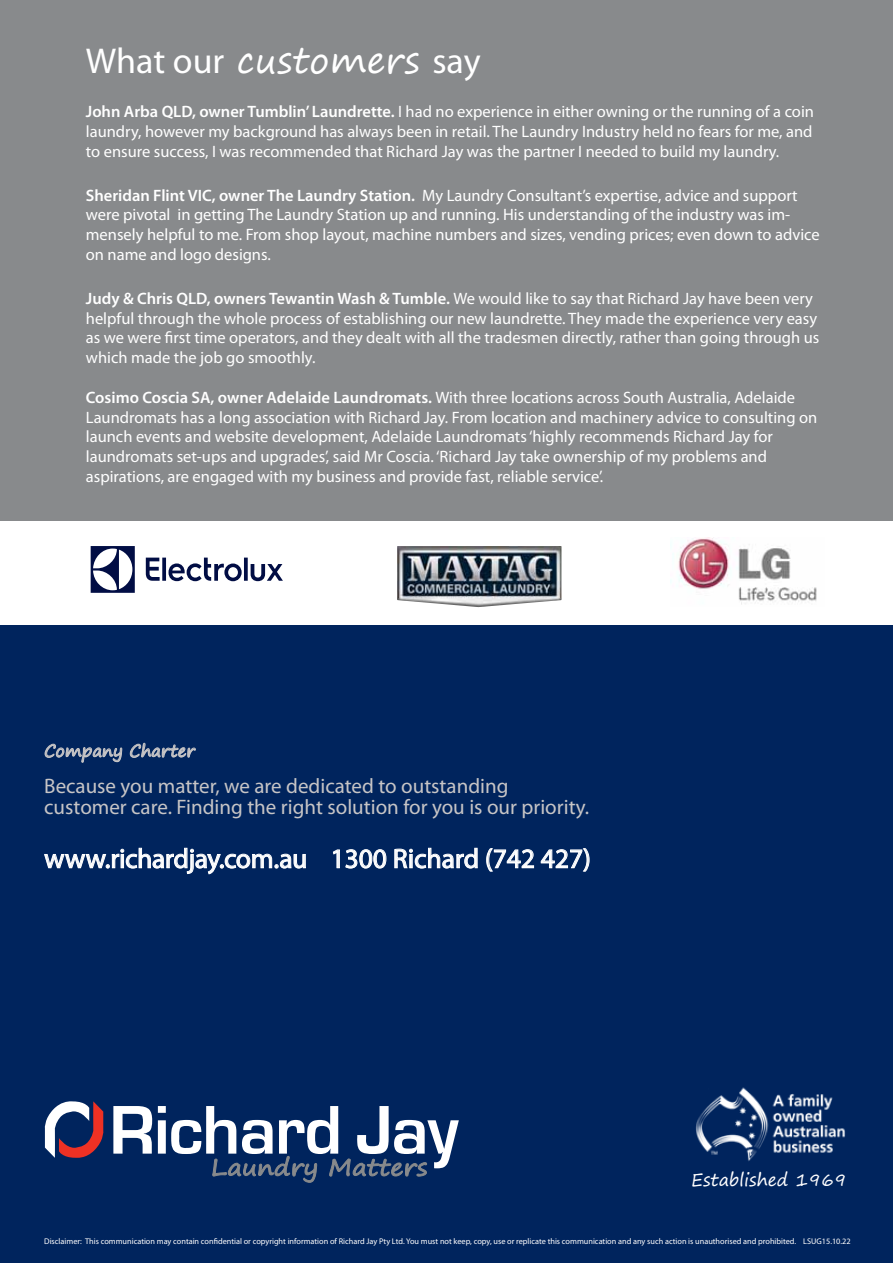
<style>
.page{position:relative;width:893px;height:1263px;background:#fff}
.page>*{position:absolute;margin:0;border:0;box-sizing:border-box;transform-origin:0 0}
.t1{font:36px "Myriad Pro";color:#fff}
.t2{font:27.45px "Myriad Pro";color:#fff}
.t3{font:21px/21.6px "Myriad Pro";color:#c7c5c6}
.t4{font:17.55px "Segoe Print";color:#fff}
.t5{font:16.5px/19.8px "Myriad Pro";color:#fff}
.t6{font:16.5px "Segoe Print";color:#c7c5c6}
.t7{font:8.25px "Myriad Pro";color:#fff}
.s1{font-family:"Segoe Print"}
.s2{font-weight:600}
</style>
<div class="page">
<div style="left:0;top:625px;width:893px;height:638px;background:#00245d"></div>
<div style="left:0;top:0;width:893px;height:520px;background:#888a8c"></div>
<img style="left:397px;top:546px;width:162px;height:61px">
<img style="left:670px;top:537px;width:147px;height:68px">
<svg style="left:91px;top:546px;width:44px;height:47px"></svg>
<svg style="left:146px;top:558px;width:137px;height:23px"></svg>
<svg style="left:44px;top:743px;width:79px;height:20px"></svg>
<svg style="left:130px;top:742px;width:66px;height:16px"></svg>
<img style="left:696px;top:1087px;width:149px;height:74px">
<svg style="left:113px;top:1106px;width:39px;height:47px"></svg>
<svg style="left:44px;top:1101px;width:60px;height:57px"></svg>
<svg style="left:158px;top:1106px;width:301px;height:77px"></svg>
<svg style="left:44px;top:847px;width:262px;height:28px"></svg>
<svg style="left:333px;top:849px;width:54px;height:20px"></svg>
<svg style="left:394px;top:847px;width:84px;height:22px"></svg>
<svg style="left:486px;top:848px;width:48px;height:24px"></svg>
<svg style="left:540px;top:848px;width:50px;height:24px"></svg>
<h1 class="t1" style="left:86px;top:39px;width:396px">What our <span class="s1">customers</span> say</h1>
<p class="t5" style="left:86px;top:101px;width:730px;text-align:justify"><span class="s2">John Arba QLD, owner Tumblin’ Laundrette.</span> I had no experience in either owning or the running of a coin laundry, however my background has always been in retail. The Laundry Industry held no fears for me, and to ensure success, I was recommended that Richard Jay was the partner I needed to build my laundry.</p>
<p class="t5" style="left:86px;top:185px;width:735px"><span class="s2">Sheridan Flint VIC, owner The Laundry Station.</span> My Laundry Consultant’s expertise, advice and support were pivotal in getting The Laundry Station up and running. His understanding of the industry was im&shy;mensely helpful to me. From shop layout, machine numbers and sizes, vending prices; even down to advice on name and logo designs.</p>
<p class="t5" style="left:86px;top:288px;width:735px"><span class="s2">Judy &amp; Chris QLD, owners Tewantin Wash &amp; Tumble.</span> We would like to say that Richard Jay have been very helpful through the whole process of establishing our new laundrette. They made the experience very easy as we were first time operators, and they dealt with all the tradesmen directly, rather than going through us which made the job go smoothly.</p>
<p class="t5" style="left:86px;top:387px;width:733px"><span class="s2">Cosimo Coscia SA, owner Adelaide Laundromats.</span> With three locations across South Australia, Adelaide Laundromats has a long association with Richard Jay. From location and machinery advice to consulting on launch events and website development, Adelaide Laundromats ‘highly recommends Richard Jay for laundromats set-ups and upgrades’, said Mr Coscia. ‘Richard Jay take ownership of my problems and aspirations, are engaged with my business and provide fast, reliable service’.</p>
<p class="t6" style="left:44px;top:736px;width:152px">Company Charter</p>
<p class="t3" style="left:44px;top:774px;width:546px">Because you matter, we are dedicated to outstanding customer care. Finding the right solution for you is our priority.</p>
<h2 class="t2" style="left:44px;top:842px;width:548px">www.richardjay.com.au 1300 Richard (742 427)</h2>
<p class="t4" style="left:691px;top:1164px;width:157px">Established 1969</p>
<p class="t7" style="left:44px;top:1236px;width:808px">Disclaimer: This communication may contain confidential or copyright information of Richard Jay Pty Ltd. You must not keep, copy, use or replicate this communication and any such action is unauthorised and prohibited. LSUG15.10.22</p>
</div>
